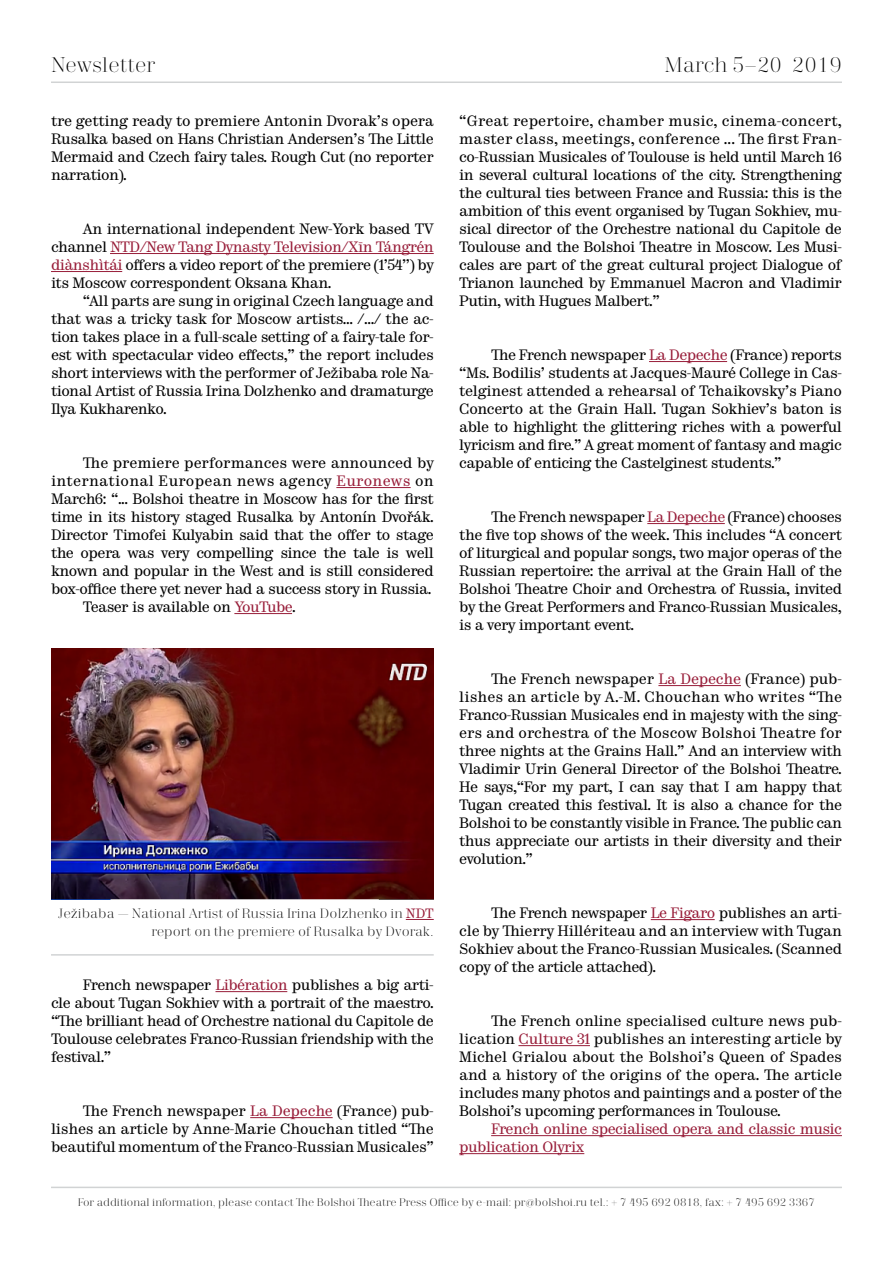
<style>
.page{position:relative;width:893px;height:1263px;background:#fff}
.page>*{position:absolute;margin:0;border:0;box-sizing:border-box;transform-origin:0 0}
.t1{font:300 21px "Trivia Serif";color:#000}
.t2{font:15px/18px "Trivia Serif 10 Demo";letter-spacing:-.035em;color:#000;text-align:justify}
.t3{font:15px/18px "Trivia Serif 10 Demo";letter-spacing:-.035em;color:#981d39}
.t4{font:15px "Trivia Serif 10 Demo";letter-spacing:.02em;color:#000}
.t5{font:15px "Trivia Serif 10 Demo";color:#000}
.t6{font:300 13.5px/18px "Trivia Serif";color:#000;text-align:right}
.t7{font:300 10.95px "Trivia Serif";color:#000}
.s1{color:#981d39}
.s2{font-family:"Trivia Serif 10 Demo";font-weight:400;color:#981d39}
</style>
<div class="page">
<hr style="left:51px;top:81px;width:791px;height:2px;background:#d1d3d4">
<hr style="left:51px;top:1187px;width:791px;height:1px;background:#d1d3d4">
<hr style="left:110px;top:253px;width:324px;height:1px;background:#981d39">
<hr style="left:51px;top:271px;width:71px;height:1px;background:#981d39">
<hr style="left:336px;top:487px;width:75px;height:1px;background:#981d39">
<hr style="left:234px;top:613px;width:58px;height:1px;background:#981d39">
<hr style="left:649px;top:361px;width:78px;height:1px;background:#981d39">
<hr style="left:647px;top:523px;width:78px;height:1px;background:#981d39">
<hr style="left:658px;top:685px;width:83px;height:1px;background:#981d39">
<hr style="left:651px;top:919px;width:64px;height:1px;background:#981d39">
<hr style="left:518px;top:1045px;width:72px;height:1px;background:#981d39">
<hr style="left:491px;top:1135px;width:351px;height:1px;background:#981d39">
<hr style="left:459px;top:1153px;width:125px;height:1px;background:#981d39">
<img style="left:51px;top:648px;width:383px;height:252px">
<svg style="left:406px;top:919px;width:28px;height:1px"></svg>
<hr style="left:51px;top:954px;width:383px;height:2px;background:#d1d3d4">
<hr style="left:215px;top:991px;width:72px;height:1px;background:#981d39">
<hr style="left:250px;top:1117px;width:83px;height:1px;background:#981d39">
<h1 class="t1" style="left:51px;top:54px;width:106px">Newsletter</h1>
<h1 class="t1" style="left:665px;top:54px;width:179px">March 5–20 2019</h1>
<p class="t2" style="left:51px;top:113px;width:384px">tre getting ready to premiere Antonin Dvorak’s opera Rusalka based on Hans Christian Andersen’s The Little Mermaid and Czech fairy tales. Rough Cut (no reporter narration).</p>
<p class="t2" style="left:51px;top:221px;width:384px;text-indent:32px">An international independent New-York based TV channel <span class="s1">NTD/New Tang Dynasty Television/Xīn Tángrén diànshìtái</span> offers a video report of the premiere (1’54’’) by its Moscow correspondent Oksana Khan.</p>
<p class="t2" style="left:51px;top:293px;width:384px;text-indent:32px">“All parts are sung in original Czech language and that was a tricky task for Moscow artists... /.../ the ac&shy;tion takes place in a full-scale setting of a fairy-tale for&shy;est with spectacular video effects,” the report includes short interviews with the performer of Ježibaba role Na&shy;tional Artist of Russia Irina Dolzhenko and dramaturge Ilya Kukharenko.</p>
<p class="t5" style="left:83px;top:454px;width:352px">The premiere performances were announced by</p>
<p class="t4" style="left:51px;top:472px;width:384px">international European news agency <span class="s1">Euronews</span> on</p>
<p class="t2" style="left:51px;top:491px;width:384px">March6: “... Bolshoi theatre in Moscow has for the first</p>
<p class="t2" style="left:51px;top:509px;width:384px">time in its history staged Rusalka by Antonín Dvořák.</p>
<p class="t2" style="left:51px;top:527px;width:384px">Director Timofei Kulyabin said that the offer to stage</p>
<p class="t2" style="left:51px;top:545px;width:384px">the opera was very compelling since the tale is well</p>
<p class="t2" style="left:51px;top:563px;width:384px">known and popular in the West and is still considered</p>
<p class="t2" style="left:51px;top:581px;width:382px">box-office there yet never had a success story in Russia.</p>
<p class="t2" style="left:83px;top:599px;width:214px">Teaser is available on <span class="s1">YouTube</span>.</p>
<p class="t6" style="left:58px;top:905px;width:377px">Ježibaba — National Artist of Russia Irina Dolzhenko in <span class="s2">NDT </span>report on the premiere of Rusalka by Dvorak.</p>
<p class="t2" style="left:51px;top:977px;width:384px;text-indent:32px">French newspaper <span class="s1">Libération</span> publishes a big arti&shy;cle about Tugan Sokhiev with a portrait of the maestro. “The brilliant head of Orchestre national du Capitole de Toulouse celebrates Franco-Russian friendship with the festival.”</p>
<p class="t2" style="left:51px;top:1103px;width:384px;text-indent:32px">The French newspaper <span class="s1">La Depeche</span> (France) pub&shy;lishes an article by Anne-Marie Chouchan titled “The beautiful momentum of the Franco-Russian Musicales”</p>
<p class="t2" style="left:459px;top:113px;width:384px">“Great repertoire, chamber music, cinema-concert, master class, meetings, conference ... The first Fran&shy;co-Russian Musicales of Toulouse is held until March 16 in several cultural locations of the city. Strengthening the cultural ties between France and Russia: this is the ambition of this event organised by Tugan Sokhiev, mu&shy;sical director of the Orchestre national du Capitole de Toulouse and the Bolshoi Theatre in Moscow. Les Musi&shy;cales are part of the great cultural project Dialogue of Trianon launched by Emmanuel Macron and Vladimir Putin, with Hugues Malbert.”</p>
<p class="t2" style="left:459px;top:347px;width:384px;text-indent:32px">The French newspaper <span class="s1">La Depeche</span> (France) reports “Ms. Bodilis’ students at Jacques-Mauré College in Cas&shy;telginest attended a rehearsal of Tchaikovsky’s Piano Concerto at the Grain Hall. Tugan Sokhiev’s baton is able to highlight the glittering riches with a powerful lyricism and fire.” A great moment of fantasy and magic capable of enticing the Castelginest students.”</p>
<p class="t2" style="left:459px;top:509px;width:384px;text-indent:32px">The French newspaper <span class="s1">La Depeche</span> (France) chooses the five top shows of the week. This includes “A concert of liturgical and popular songs, two major operas of the Russian repertoire: the arrival at the Grain Hall of the Bolshoi Theatre Choir and Orchestra of Russia, invited by the Great Performers and Franco-Russian Musicales, is a very important event.</p>
<p class="t2" style="left:459px;top:671px;width:384px;text-indent:32px">The French newspaper <span class="s1">La Depeche</span> (France) pub&shy;lishes an article by A.-M. Chouchan who writes “The Franco-Russian Musicales end in majesty with the sing&shy;ers and orchestra of the Moscow Bolshoi Theatre for three nights at the Grains Hall.” And an interview with Vladimir Urin General Director of the Bolshoi Theatre.<br>He says,“For my part, I can say that I am happy that Tugan created this festival. It is also a chance for the Bolshoi to be constantly visible in France. The public can thus appreciate our artists in their diversity and their evolution.”</p>
<p class="t2" style="left:459px;top:905px;width:384px;text-indent:32px">The French newspaper <span class="s1">Le Figaro</span> publishes an arti&shy;cle by Thierry Hillériteau and an interview with Tugan Sokhiev about the Franco-Russian Musicales. (Scanned copy of the article attached).</p>
<p class="t2" style="left:459px;top:1013px;width:384px;text-indent:32px">The French online specialised culture news pub&shy;lication <span class="s1">Culture 31</span> publishes an interesting article by Michel Grialou about the Bolshoi’s Queen of Spades and a history of the origins of the opera. The article includes many photos and paintings and a poster of the Bolshoi’s upcoming performances in Toulouse.</p>
<p class="t3" style="left:459px;top:1121px;width:384px;text-indent:32px">French online specialised opera and classic music publication Olyrix</p>
<p class="t7" style="left:78px;top:1196px;width:739px">For additional information, please contact The Bolshoi Theatre Press Office by e-mail: pr@bolshoi.ru tel.: + 7 495 692 0818, fax: + 7 495 692 3367</p>
</div>
